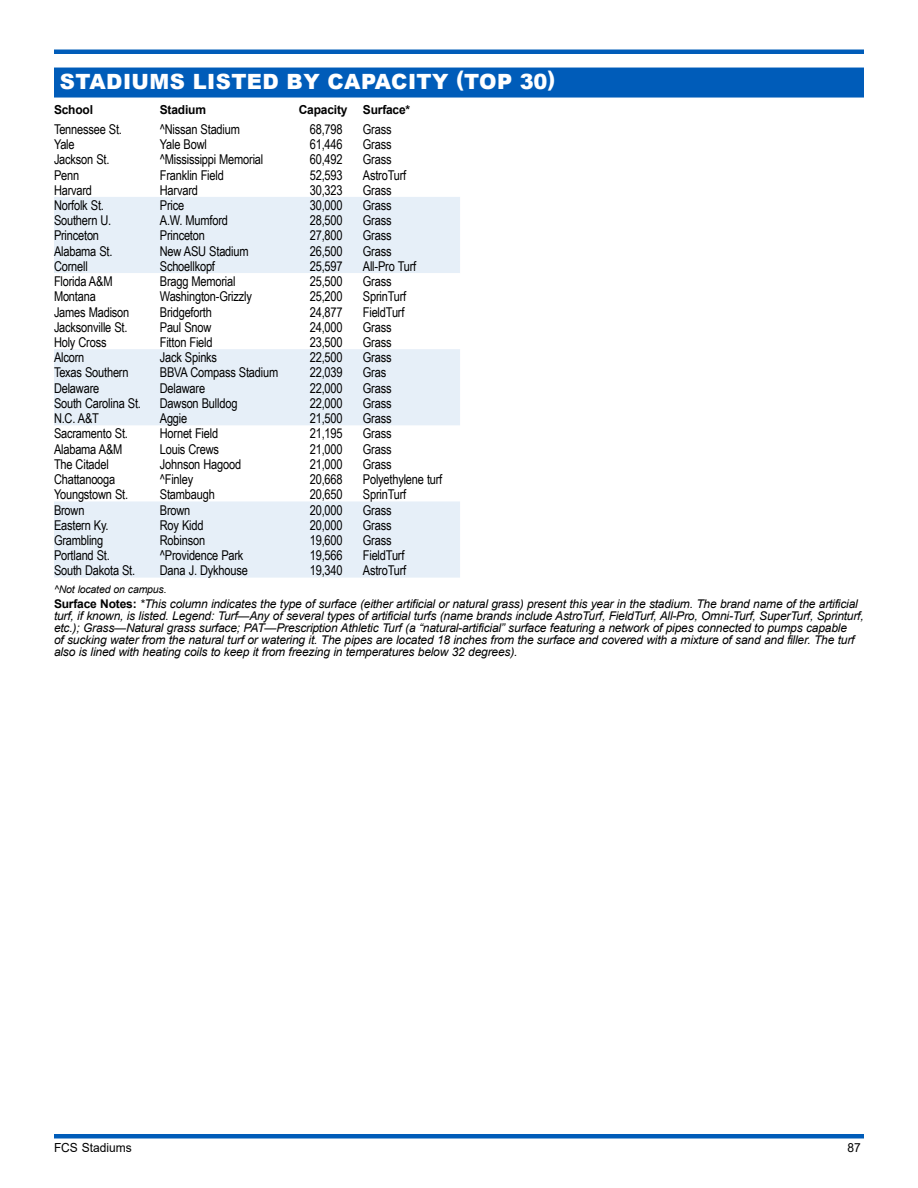
<style>
.page{position:relative;width:918px;height:1188px;background:#fff}
.page>*{position:absolute;margin:0;border:0;box-sizing:border-box;transform-origin:0 0}
.t1{font:900 21px "Arial";letter-spacing:.02em;color:#fff}
.t2{font:13.5px "Arial Narrow";letter-spacing:-.015em;color:#000}
.t3{font:12.45px "Arial";color:#000;scale:.96 1}
.t4{font:700 12.3px "Arial";letter-spacing:-.015em;color:#000}
.t5{font:italic 12px/12px "Arial";letter-spacing:-.015em;color:#000}
.t6{font:italic 10.5px "Arial";letter-spacing:-.015em;color:#000}
.s1{font-weight:700;font-style:normal}
</style>
<div class="page">
<hr style="left:54px;top:1134px;width:810px;height:4px;background:#005cb9">
<hr style="left:54px;top:50px;width:810px;height:4px;background:#005cb9">
<div style="left:54px;top:68px;width:810px;height:28px;background:#005cb9"></div>
<div style="left:54px;top:69px;width:810px;height:29px;background:#005cb9"></div>
<svg style="left:54px;top:197px;width:406px;height:381px;fill:#e6eff8"></svg>
<h1 class="t1" style="left:60px;top:66px;width:497px">STADIUMS LISTED BY CAPACITY (TOP 30)</h1>
<p class="t4" style="left:54px;top:101px;width:41px">School</p>
<p class="t4" style="left:160px;top:101px;width:48px">Stadium</p>
<p class="t4" style="left:299px;top:101px;width:113px">Capacity Surface*</p>
<p class="t2" style="left:54px;top:119px;width:70px">Tennessee St.</p>
<p class="t2" style="left:160px;top:119px;width:82px">^Nissan Stadium</p>
<p class="t2" style="left:310px;top:119px;width:34px">68,798</p>
<p class="t2" style="left:363px;top:119px;width:30px">Grass</p>
<p class="t2" style="left:54px;top:134px;width:22px">Yale</p>
<p class="t2" style="left:160px;top:134px;width:49px">Yale Bowl</p>
<p class="t2" style="left:310px;top:134px;width:34px">61,446</p>
<p class="t2" style="left:363px;top:134px;width:30px">Grass</p>
<p class="t2" style="left:54px;top:150px;width:57px">Jackson St.</p>
<p class="t2" style="left:160px;top:150px;width:105px">^Mississippi Memorial</p>
<p class="t2" style="left:310px;top:150px;width:34px">60,492</p>
<p class="t2" style="left:363px;top:150px;width:30px">Grass</p>
<p class="t2" style="left:54px;top:165px;width:27px">Penn</p>
<p class="t2" style="left:160px;top:165px;width:66px">Franklin Field</p>
<p class="t2" style="left:310px;top:165px;width:34px">52,593</p>
<p class="t2" style="left:363px;top:165px;width:45px">AstroTurf</p>
<p class="t2" style="left:54px;top:180px;width:40px">Harvard</p>
<p class="t2" style="left:160px;top:180px;width:40px">Harvard</p>
<p class="t2" style="left:310px;top:180px;width:34px">30,323</p>
<p class="t2" style="left:363px;top:180px;width:30px">Grass</p>
<p class="t2" style="left:54px;top:195px;width:51px">Norfolk St.</p>
<p class="t2" style="left:160px;top:195px;width:26px">Price</p>
<p class="t2" style="left:310px;top:195px;width:34px">30,000</p>
<p class="t2" style="left:363px;top:195px;width:30px">Grass</p>
<p class="t2" style="left:54px;top:211px;width:59px">Southern U.</p>
<p class="t2" style="left:160px;top:211px;width:70px">A.W. Mumford</p>
<p class="t2" style="left:310px;top:211px;width:34px">28,500</p>
<p class="t2" style="left:363px;top:211px;width:30px">Grass</p>
<p class="t2" style="left:54px;top:226px;width:47px">Princeton</p>
<p class="t2" style="left:160px;top:226px;width:47px">Princeton</p>
<p class="t2" style="left:310px;top:226px;width:34px">27,800</p>
<p class="t2" style="left:363px;top:226px;width:30px">Grass</p>
<p class="t2" style="left:54px;top:241px;width:60px">Alabama St.</p>
<p class="t2" style="left:160px;top:241px;width:90px">New ASU Stadium</p>
<p class="t2" style="left:310px;top:241px;width:34px">26,500</p>
<p class="t2" style="left:363px;top:241px;width:30px">Grass</p>
<p class="t2" style="left:54px;top:256px;width:35px">Cornell</p>
<p class="t2" style="left:160px;top:256px;width:57px">Schoellkopf</p>
<p class="t2" style="left:310px;top:256px;width:34px">25,597</p>
<p class="t2" style="left:363px;top:256px;width:55px">All-Pro Turf</p>
<p class="t2" style="left:54px;top:271px;width:60px">Florida A&amp;M</p>
<p class="t2" style="left:160px;top:271px;width:77px">Bragg Memorial</p>
<p class="t2" style="left:310px;top:271px;width:34px">25,500</p>
<p class="t2" style="left:363px;top:271px;width:30px">Grass</p>
<p class="t2" style="left:54px;top:287px;width:43px">Montana</p>
<p class="t2" style="left:160px;top:287px;width:94px">Washington-Grizzly</p>
<p class="t2" style="left:310px;top:287px;width:34px">25,200</p>
<p class="t2" style="left:363px;top:287px;width:45px">SprinTurf</p>
<p class="t2" style="left:54px;top:302px;width:77px">James Madison</p>
<p class="t2" style="left:160px;top:302px;width:54px">Bridgeforth</p>
<p class="t2" style="left:310px;top:302px;width:34px">24,877</p>
<p class="t2" style="left:363px;top:302px;width:43px">FieldTurf</p>
<p class="t2" style="left:54px;top:317px;width:75px">Jacksonville St.</p>
<p class="t2" style="left:160px;top:317px;width:53px">Paul Snow</p>
<p class="t2" style="left:310px;top:317px;width:34px">24,000</p>
<p class="t2" style="left:363px;top:317px;width:30px">Grass</p>
<p class="t2" style="left:54px;top:332px;width:54px">Holy Cross</p>
<p class="t2" style="left:160px;top:332px;width:54px">Fitton Field</p>
<p class="t2" style="left:310px;top:332px;width:34px">23,500</p>
<p class="t2" style="left:363px;top:332px;width:30px">Grass</p>
<p class="t2" style="left:54px;top:348px;width:32px">Alcorn</p>
<p class="t2" style="left:160px;top:348px;width:59px">Jack Spinks</p>
<p class="t2" style="left:310px;top:348px;width:34px">22,500</p>
<p class="t2" style="left:363px;top:348px;width:30px">Grass</p>
<p class="t2" style="left:54px;top:363px;width:76px">Texas Southern</p>
<p class="t2" style="left:160px;top:363px;width:120px">BBVA Compass Stadium</p>
<p class="t2" style="left:310px;top:363px;width:34px">22,039</p>
<p class="t2" style="left:363px;top:363px;width:25px">Gras</p>
<p class="t2" style="left:54px;top:378px;width:47px">Delaware</p>
<p class="t2" style="left:160px;top:378px;width:47px">Delaware</p>
<p class="t2" style="left:310px;top:378px;width:34px">22,000</p>
<p class="t2" style="left:363px;top:378px;width:30px">Grass</p>
<p class="t2" style="left:54px;top:393px;width:89px">South Carolina St.</p>
<p class="t2" style="left:160px;top:393px;width:79px">Dawson Bulldog</p>
<p class="t2" style="left:310px;top:393px;width:34px">22,000</p>
<p class="t2" style="left:363px;top:393px;width:30px">Grass</p>
<p class="t2" style="left:54px;top:408px;width:47px">N.C. A&amp;T</p>
<p class="t2" style="left:160px;top:408px;width:29px">Aggie</p>
<p class="t2" style="left:310px;top:408px;width:34px">21,500</p>
<p class="t2" style="left:363px;top:408px;width:30px">Grass</p>
<p class="t2" style="left:54px;top:424px;width:75px">Sacramento St.</p>
<p class="t2" style="left:160px;top:424px;width:60px">Hornet Field</p>
<p class="t2" style="left:310px;top:424px;width:34px">21,195</p>
<p class="t2" style="left:363px;top:424px;width:30px">Grass</p>
<p class="t2" style="left:54px;top:439px;width:70px">Alabama A&amp;M</p>
<p class="t2" style="left:160px;top:439px;width:61px">Louis Crews</p>
<p class="t2" style="left:310px;top:439px;width:34px">21,000</p>
<p class="t2" style="left:363px;top:439px;width:30px">Grass</p>
<p class="t2" style="left:54px;top:454px;width:56px">The Citadel</p>
<p class="t2" style="left:160px;top:454px;width:83px">Johnson Hagood</p>
<p class="t2" style="left:310px;top:454px;width:34px">21,000</p>
<p class="t2" style="left:363px;top:454px;width:30px">Grass</p>
<p class="t2" style="left:54px;top:469px;width:63px">Chattanooga</p>
<p class="t2" style="left:160px;top:469px;width:35px">^Finley</p>
<p class="t2" style="left:310px;top:469px;width:34px">20,668</p>
<p class="t2" style="left:363px;top:469px;width:81px">Polyethylene turf</p>
<p class="t2" style="left:54px;top:485px;width:76px">Youngstown St.</p>
<p class="t2" style="left:160px;top:485px;width:56px">Stambaugh</p>
<p class="t2" style="left:310px;top:485px;width:34px">20,650</p>
<p class="t2" style="left:363px;top:485px;width:45px">SprinTurf</p>
<p class="t2" style="left:54px;top:500px;width:32px">Brown</p>
<p class="t2" style="left:160px;top:500px;width:32px">Brown</p>
<p class="t2" style="left:310px;top:500px;width:34px">20,000</p>
<p class="t2" style="left:363px;top:500px;width:30px">Grass</p>
<p class="t2" style="left:54px;top:515px;width:56px">Eastern Ky.</p>
<p class="t2" style="left:160px;top:515px;width:45px">Roy Kidd</p>
<p class="t2" style="left:310px;top:515px;width:34px">20,000</p>
<p class="t2" style="left:363px;top:515px;width:30px">Grass</p>
<p class="t2" style="left:54px;top:530px;width:51px">Grambling</p>
<p class="t2" style="left:160px;top:530px;width:47px">Robinson</p>
<p class="t2" style="left:310px;top:530px;width:34px">19,600</p>
<p class="t2" style="left:363px;top:530px;width:30px">Grass</p>
<p class="t2" style="left:54px;top:546px;width:57px">Portland St.</p>
<p class="t2" style="left:160px;top:546px;width:85px">^Providence Park</p>
<p class="t2" style="left:310px;top:546px;width:34px">19,566</p>
<p class="t2" style="left:363px;top:546px;width:43px">FieldTurf</p>
<p class="t2" style="left:54px;top:561px;width:83px">South Dakota St.</p>
<p class="t2" style="left:160px;top:561px;width:90px">Dana J. Dykhouse</p>
<p class="t2" style="left:310px;top:561px;width:34px">19,340</p>
<p class="t2" style="left:363px;top:561px;width:45px">AstroTurf</p>
<p class="t6" style="left:54px;top:582px;width:114px">^Not located on campus.</p>
<p class="t5" style="left:54px;top:598px;width:811px"><span class="s1">Surface Notes:</span> *This column indicates the type of surface (either artificial or natural grass) present this year in the stadium. The brand name of the artificial turf, if known, is listed. Legend: Turf—Any of several types of artificial turfs (name brands include AstroTurf, FieldTurf, All-Pro, Omni-Turf, SuperTurf, Sprinturf, etc.); Grass—Natural grass surface; PAT—Prescription Athletic Turf (a “natural-artificial” surface featuring a network of pipes connected to pumps capable<br>of sucking water from the natural turf or watering it. The pipes are located 18 inches from the surface and covered with a mixture of sand and filler. The turf also is lined with heating coils to keep it from freezing in temperatures below 32 degrees).</p>
<p class="t3" style="left:54px;top:1139px;width:82px">FCS Stadiums</p>
<p class="t3" style="left:848px;top:1139px;width:15px">87</p>
</div>
